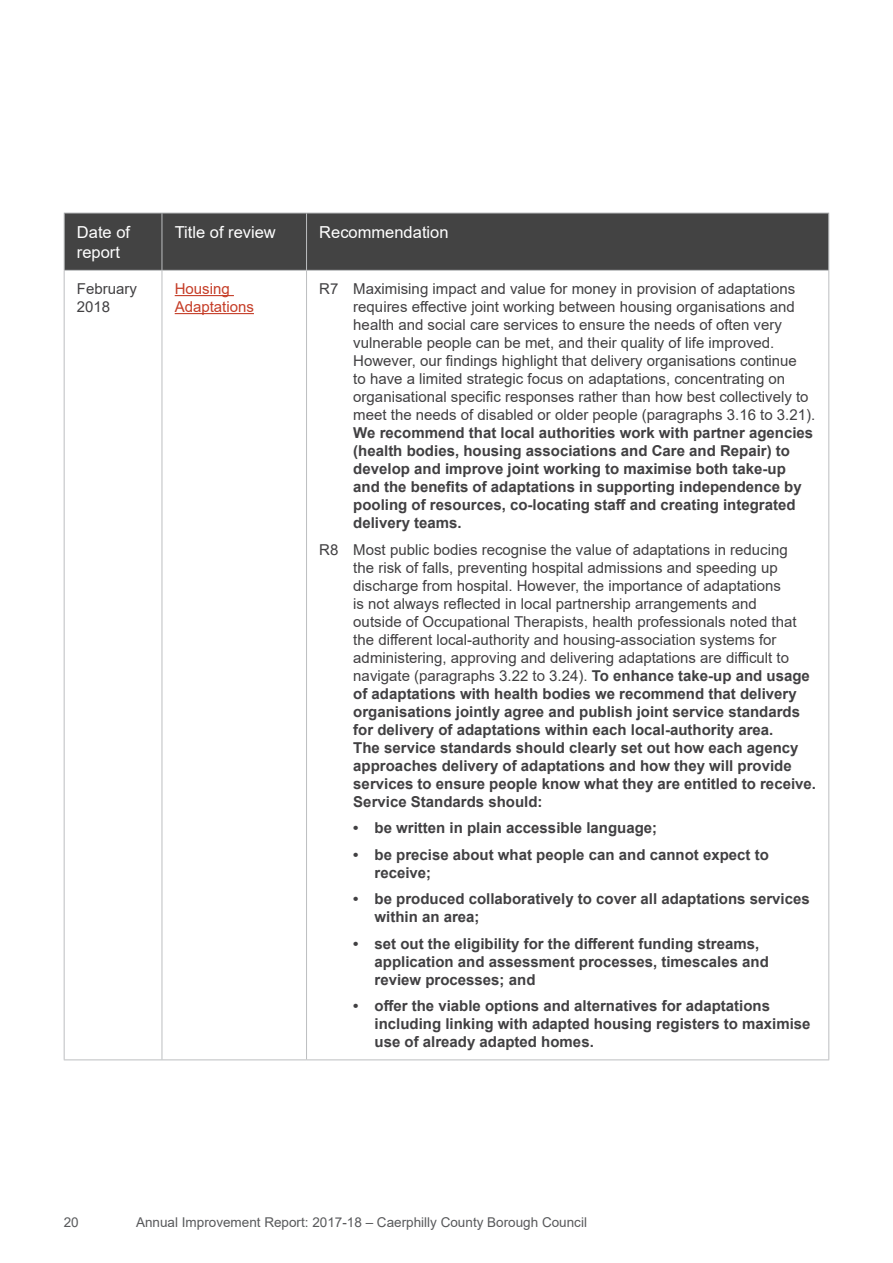
<style>
.page{position:relative;width:893px;height:1263px;background:#fff}
.page>*{position:absolute;margin:0;border:0;box-sizing:border-box;transform-origin:0 0}
.Table_header_text{font:16.5px/19.8px "Arial";color:#fff}
.Table_text{font:15px/18px "Arial";color:#414042}
.Table_text-2{font:700 15px/18px "Arial";color:#414042}
.Table_text-3{font:15px/18px "Arial";color:#c53c26}
.t1{font:13.5px "Arial";color:#58595b}
.s1{font-weight:700}
</style>
<div class="page">
<div style="left:65px;top:214px;width:763px;height:56px;background:#434343"></div>
<hr style="left:64px;top:213px;width:98px;height:1px;background:#bcbec0">
<hr style="left:64px;top:213px;width:1px;height:57px;background:#bcbec0">
<hr style="left:162px;top:213px;width:145px;height:1px;background:#bcbec0">
<hr style="left:162px;top:213px;width:1px;height:57px;background:#bcbec0">
<hr style="left:307px;top:213px;width:522px;height:1px;background:#bcbec0">
<hr style="left:306px;top:213px;width:1px;height:57px;background:#bcbec0">
<hr style="left:828px;top:213px;width:1px;height:57px;background:#bcbec0">
<hr style="left:64px;top:270px;width:98px;height:1px;background:#bcbec0">
<hr style="left:64px;top:271px;width:1px;height:788px;background:#bcbec0">
<hr style="left:162px;top:270px;width:145px;height:1px;background:#bcbec0">
<hr style="left:162px;top:271px;width:1px;height:788px;background:#bcbec0">
<hr style="left:307px;top:270px;width:522px;height:1px;background:#bcbec0">
<hr style="left:306px;top:271px;width:1px;height:788px;background:#bcbec0">
<hr style="left:828px;top:271px;width:1px;height:788px;background:#bcbec0">
<hr style="left:64px;top:1059px;width:98px;height:1px;background:#bcbec0">
<hr style="left:162px;top:1059px;width:145px;height:1px;background:#bcbec0">
<hr style="left:307px;top:1059px;width:522px;height:1px;background:#bcbec0">
<hr style="left:175px;top:295px;width:59px;height:1px;background:#c53c26">
<hr style="left:175px;top:313px;width:79px;height:1px;background:#c53c26">
<p class="Table_header_text" style="left:77px;top:222px;width:55px">Date of report</p>
<p class="Table_header_text" style="left:175px;top:222px;width:103px">Title of review</p>
<p class="Table_header_text" style="left:319px;top:222px;width:131px">Recommendation</p>
<p class="Table_text" style="left:77px;top:280px;width:62px">February<br>2018</p>
<p class="Table_text-3" style="left:175px;top:280px;width:81px">Housing<br>Adaptations</p>
<p class="Table_text" style="left:353px;top:280px;width:463px;text-indent:-34px">R7 Maximising impact and value for money in provision of adaptations requires effective joint working between housing organisations and health and social care services to ensure the needs of often very vulnerable people can be met, and their quality of life improved.<br>However, our findings highlight that delivery organisations continue<br>to have a limited strategic focus on adaptations, concentrating on organisational specific responses rather than how best collectively to meet the needs of disabled or older people (paragraphs 3.16 to 3.21).<br><span class="s1">We recommend that local authorities work with partner agencies (health bodies, housing associations and Care and Repair) to develop and improve joint working to maximise both take-up and the benefits of adaptations in supporting independence by pooling of resources, co-locating staff and creating integrated delivery teams.</span></p>
<p class="Table_text" style="left:353px;top:540px;width:464px;text-indent:-34px">R8 Most public bodies recognise the value of adaptations in reducing<br>the risk of falls, preventing hospital admissions and speeding up discharge from hospital. However, the importance of adaptations<br>is not always reflected in local partnership arrangements and<br>outside of Occupational Therapists, health professionals noted that the different local-authority and housing-association systems for administering, approving and delivering adaptations are difficult to navigate (paragraphs 3.22 to 3.24). <span class="s1">To enhance take-up and usage of adaptations with health bodies we recommend that delivery organisations jointly agree and publish joint service standards for delivery of adaptations within each local-authority area.<br>The service standards should clearly set out how each agency approaches delivery of adaptations and how they will provide services to ensure people know what they are entitled to receive.<br>Service Standards should:</span></p>
<p class="Table_text-2" style="left:353px;top:819px;width:305px">• be written in plain accessible language;</p>
<p class="Table_text-2" style="left:375px;top:845px;width:396px;text-indent:-21px">• be precise about what people can and cannot expect to receive;</p>
<p class="Table_text-2" style="left:375px;top:890px;width:437px;text-indent:-21px">• be produced collaboratively to cover all adaptations services within an area;</p>
<p class="Table_text-2" style="left:375px;top:934px;width:396px;text-indent:-21px">• set out the eligibility for the different funding streams, application and assessment processes, timescales and review processes; and</p>
<p class="Table_text-2" style="left:375px;top:997px;width:437px;text-indent:-21px">• offer the viable options and alternatives for adaptations including linking with adapted housing registers to maximise use of already adapted homes.</p>
<p class="t1" style="left:64px;top:1213px;width:17px">20</p>
<p class="t1" style="left:136px;top:1213px;width:452px">Annual Improvement Report: 2017-18 – Caerphilly County Borough Council</p>
</div>
